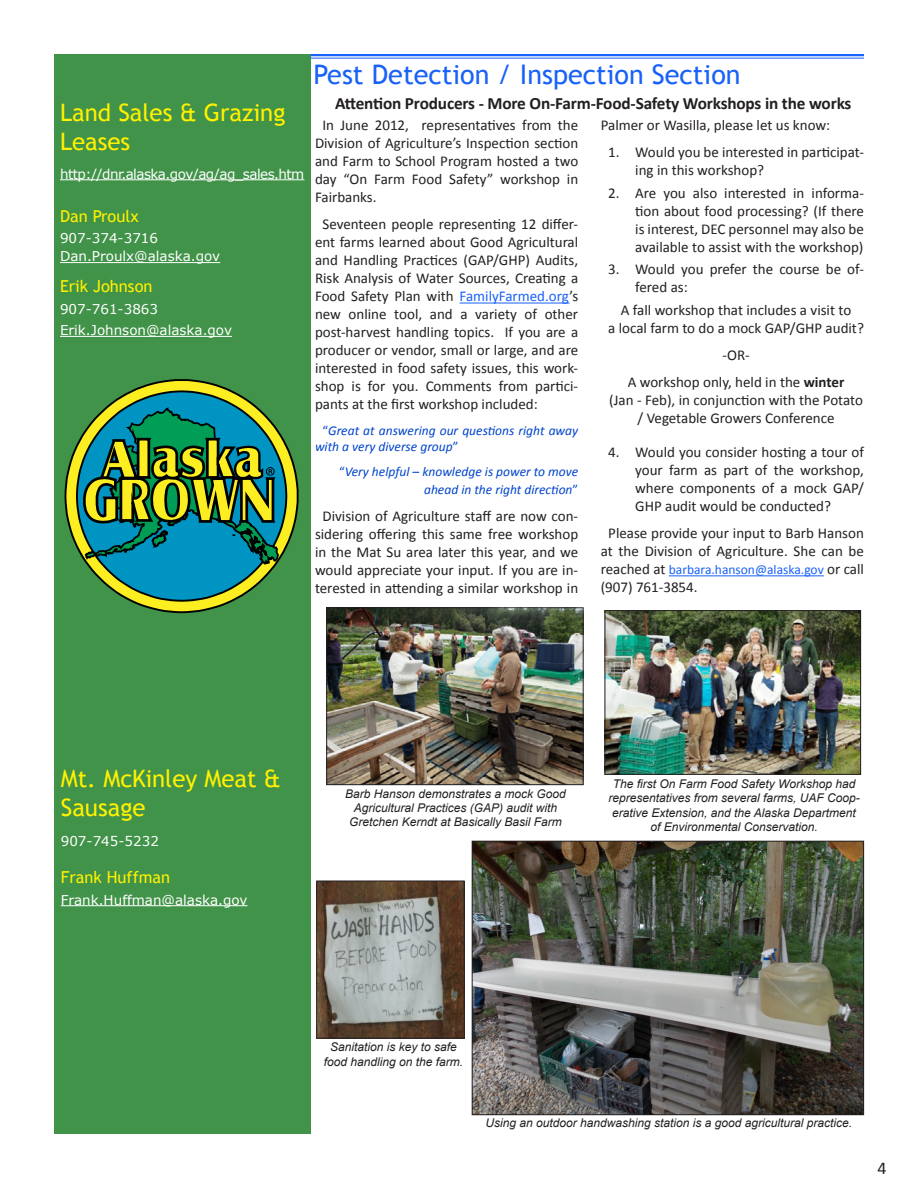
<style>
.page{position:relative;width:918px;height:1188px;background:#fff}
.page>*{position:absolute;margin:0;border:0;box-sizing:border-box;transform-origin:0 0}
.Section_Title{font:27px "Trebuchet MS";color:#1861f9}
.t1{font:24px/28.8px "Trebuchet MS";color:#fff101}
.t2{font:18px "Calibri";color:#231f20}
.spacer{font:700 17.25px "Calibri";letter-spacing:-.01em;color:#231f20}
.t3{font:16.5px "Trebuchet MS";color:#fff101}
.Article_with_Indent{font:15px/18px "Calibri";color:#231f20;text-align:center}
.Article_with_Indent-2{font:italic 13.5px/16.2px "Calibri";color:#04c}
.t4{font:13.5px "Verdana";color:#fff}
.Article_with_Indent-3{font:13.5px "Calibri";color:#1861f9}
.t5{font:13.5px "Verdana";letter-spacing:-.04em;color:#fff}
.photo-caption{font:italic 12px/14.4px "Arial";color:#231f20;text-align:center}
.s1{color:#1861f9}
.s2{font-style:normal}
.s3{font-weight:700}
.s4{font-size:15px;color:#231f20}
</style>
<div class="page">
<div style="left:54px;top:54px;width:256px;height:1080px;background:#419349"></div>
<svg style="left:64px;top:379px;width:235px;height:234px"></svg>
<svg style="left:75px;top:389px;width:213px;height:214px"></svg>
<svg style="left:82px;top:406px;width:198px;height:160px"></svg>
<hr style="left:61px;top:905px;width:187px;height:1px;background:#fff">
<hr style="left:460px;top:303px;width:110px;height:1px;background:#1861f9">
<hr style="left:669px;top:575px;width:155px;height:1px;background:#1861f9">
<hr style="left:310px;top:54px;width:554px;height:2px;background:#1861f9">
<hr style="left:310px;top:58px;width:554px;height:1px;background:#1861f9">
<hr style="left:60px;top:179px;width:244px;height:1px;background:#fff">
<hr style="left:60px;top:262px;width:160px;height:1px;background:#fff">
<hr style="left:60px;top:336px;width:172px;height:1px;background:#fff">
<img style="left:328px;top:609px;width:254px;height:174px">
<div style="left:326px;top:607px;width:258px;height:178px;border:1px solid #231f20"></div>
<img style="left:607px;top:612px;width:252px;height:161px">
<div style="left:605px;top:610px;width:256px;height:165px;border:1px solid #231f20"></div>
<img style="left:474px;top:843px;width:388px;height:270px">
<div style="left:472px;top:841px;width:392px;height:274px;border:1px solid #231f20"></div>
<img style="left:318px;top:883px;width:145px;height:154px">
<div style="left:316px;top:881px;width:149px;height:158px;border:1px solid #231f20"></div>
<p class="t1" style="left:60px;top:98px;width:227px">Land Sales &amp; Grazing<br>Leases</p>
<p class="t5" style="left:60px;top:164px;width:246px">http://dnr.alaska.gov/ag/ag_sales.htm</p>
<p class="t3" style="left:60px;top:206px;width:80px">Dan Proulx</p>
<p class="t4" style="left:60px;top:229px;width:100px">907-374-3716</p>
<p class="t4" style="left:60px;top:247px;width:162px">Dan.Proulx@alaska.gov</p>
<p class="t3" style="left:60px;top:276px;width:94px">Erik Johnson</p>
<p class="t4" style="left:60px;top:299px;width:100px">907-761-3863</p>
<p class="t4" style="left:60px;top:321px;width:174px">Erik.Johnson@alaska.gov</p>
<p class="Section_Title" style="left:314px;top:59px;width:429px">Pest Detection / Inspection Section</p>
<p class="spacer" style="left:335px;top:92px;width:518px">Attention Producers - More On-Farm-Food-Safety Workshops in the works</p>
<p class="Article_with_Indent" style="left:315px;top:116px;width:265px;text-align:justify;text-indent:8px">In June 2012, representatives from the Division of Agriculture’s Inspection section and Farm to School Program hosted a two day “On Farm Food Safety” workshop in Fairbanks.</p>
<p class="Article_with_Indent" style="left:315px;top:215px;width:265px;text-align:justify;text-indent:8px">Seventeen people representing 12 differ&shy;ent farms learned about Good Agricultural and Handling Practices (GAP/GHP) Audits, Risk Analysis of Water Sources, Creating a Food Safety Plan with <span class="s1">FamilyFarmed.org</span>’s new online tool, and a variety of other post-harvest handling topics. If you are a producer or vendor, small or large, and are interested in food safety issues, this work&shy;shop is for you. Comments from partici&shy;pants at the first workshop included:</p>
<p class="Article_with_Indent-2" style="left:315px;top:421px;width:265px;text-indent:8px"><span class="s2">“</span>Great at answering our questions right away with a very diverse group<span class="s2">”</span></p>
<p class="Article_with_Indent-2" style="left:339px;top:462px;width:241px;line-height:18px;text-align:right"><span class="s2">“</span>Very helpful – knowledge is power to move ahead in the right direction<span class="s2">”</span></p>
<p class="Article_with_Indent" style="left:315px;top:507px;width:265px">Division of Agriculture staff are now con&shy;sidering offering this same free workshop in the Mat Su area later this year, and we would appreciate your input. If you are in&shy;terested in attending a similar workshop in</p>
<p class="Article_with_Indent" style="left:601px;top:116px;width:231px">Palmer or Wasilla, please let us know:</p>
<p class="Article_with_Indent" style="left:635px;top:143px;width:230px;text-align:left;text-indent:-27px">1. Would you be interested in participat&shy;ing in this workshop?</p>
<p class="Article_with_Indent" style="left:635px;top:184px;width:230px;text-align:justify;text-indent:-27px">2. Are you also interested in informa&shy;tion about food processing? (If there is interest, DEC personnel may also be available to assist with the workshop)</p>
<p class="Article_with_Indent" style="left:635px;top:260px;width:230px;text-align:left;text-indent:-27px">3. Would you prefer the course be of&shy;fered as:</p>
<p class="Article_with_Indent" style="left:608px;top:301px;width:257px">A fall workshop that includes a visit to<br>a local farm to do a mock GAP/GHP audit?</p>
<p class="Article_with_Indent" style="left:628px;top:341px;width:218px;line-height:27px">-OR-<br>A workshop only, held in the <span class="s3">winter</span></p>
<p class="Article_with_Indent" style="left:609px;top:391px;width:255px">(Jan - Feb), in conjunction with the Potato / Vegetable Growers Conference</p>
<p class="Article_with_Indent" style="left:635px;top:443px;width:230px;text-align:justify;text-indent:-27px">4. Would you consider hosting a tour of your farm as part of the workshop, where components of a mock GAP/ GHP audit would be conducted?</p>
<p class="Article_with_Indent" style="left:601px;top:524px;width:265px">Please provide your input to Barb Hanson at the Division of Agriculture. She can be</p>
<p class="Article_with_Indent-3" style="left:601px;top:561px;width:265px"><span class="s4">reached at</span> barbara.hanson@alaska.gov <span class="s4">or call</span></p>
<p class="Article_with_Indent" style="left:601px;top:578px;width:98px">(907) 761-3854.</p>
<p class="t1" style="left:61px;top:764px;width:222px">Mt. McKinley Meat &amp;<br>Sausage</p>
<p class="t4" style="left:61px;top:832px;width:100px">907-745-5232</p>
<p class="t3" style="left:61px;top:867px;width:111px">Frank Huffman</p>
<p class="t4" style="left:61px;top:890px;width:188px">Frank.Huffman@alaska.gov</p>
<p class="photo-caption" style="left:345px;top:786px;width:222px">Barb Hanson demonstrates a mock Good<br>Agricultural Practices (GAP) audit with<br>Gretchen Kerndt at Basically Basil Farm</p>
<p class="photo-caption" style="left:609px;top:777px;width:253px">The first On Farm Food Safety Workshop had representatives from several farms, UAF Coop&shy;erative Extension, and the Alaska Department of Environmental Conservation.</p>
<p class="photo-caption" style="left:324px;top:1040px;width:141px">Sanitation is key to safe food handling on the farm.</p>
<p class="photo-caption" style="left:485px;top:1116px;width:368px">Using an outdoor handwashing station is a good agricultural practice.</p>
<p class="t2" style="left:878px;top:1156px;width:11px">4</p>
</div>
